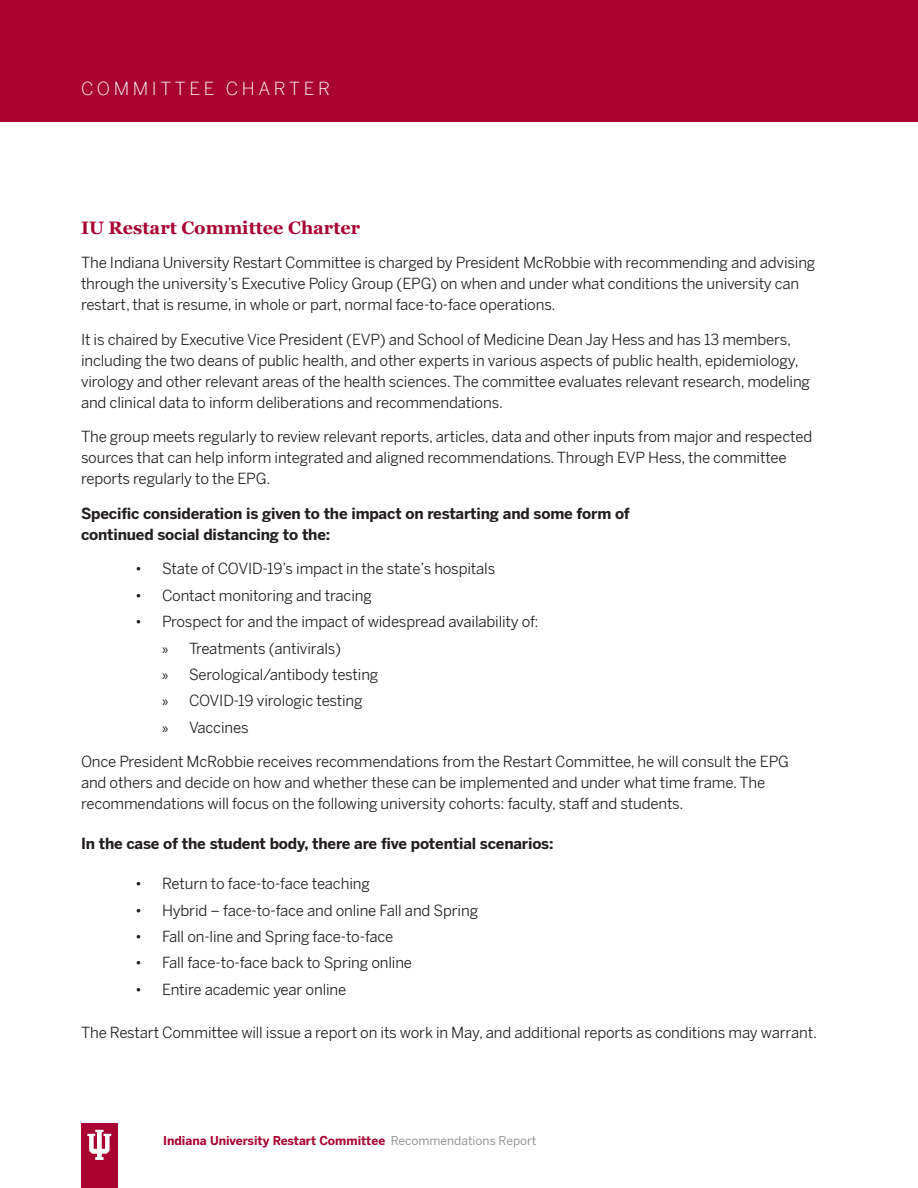
<style>
.page{position:relative;width:918px;height:1188px;background:#fff}
.page>*{position:absolute;margin:0;border:0;box-sizing:border-box;transform-origin:0 0}
.Headline_style__red{font:700 18px "Georgia";color:#a90332}
.t1{font:300 18px "Benton Sans";letter-spacing:.2em;color:#fff}
.Main_body_text{font:15px/21px "Benton Sans";letter-spacing:-.01em;color:#231f20}
.Main_body_text-2{font:700 15px/21px "Benton Sans";letter-spacing:-.01em;color:#231f20}
.t2{font:700 12px "Benton Sans";color:#a90332}
.s1{font-family:"Myriad Pro"}
.s2{font-weight:400;color:#939598}
</style>
<div class="page">
<div style="left:0;top:0;width:918px;height:122px;background:#a90332"></div>
<div style="left:81px;top:1124px;width:37px;height:64px;background:#a90332"></div>
<svg style="left:87px;top:1130px;width:24px;height:30px"></svg>
<p class="t1" style="left:81px;top:78px;width:251px">COMMITTEE CHARTER</p>
<p class="Headline_style__red" style="left:81px;top:216px;width:281px">IU Restart Committee Charter</p>
<p class="Main_body_text" style="left:81px;top:253px;width:736px">The Indiana University Restart Committee is charged by President McRobbie with recommending and advising through the university’s Executive Policy Group (EPG) on when and under what conditions the university can restart, that is resume, in whole or part, normal face-to-face operations.</p>
<p class="Main_body_text" style="left:81px;top:329px;width:731px">It is chaired by Executive Vice President (EVP) and School of Medicine Dean Jay Hess and has 13 members, including the two deans of public health, and other experts in various aspects of public health, epidemiology, virology and other relevant areas of the health sciences. The committee evaluates relevant research, modeling and clinical data to inform deliberations and recommendations.</p>
<p class="Main_body_text" style="left:81px;top:427px;width:733px">The group meets regularly to review relevant reports, articles, data and other inputs from major and respected sources that can help inform integrated and aligned recommendations. Through EVP Hess, the committee reports regularly to the EPG.</p>
<p class="Main_body_text-2" style="left:81px;top:503px;width:551px">Specific consideration is given to the impact on restarting and some form of continued social distancing to the:</p>
<p class="Main_body_text" style="left:135px;top:559px;width:362px">• State of COVID-19’s impact in the state’s hospitals</p>
<p class="Main_body_text" style="left:135px;top:585px;width:238px">• Contact monitoring and tracing</p>
<p class="Main_body_text" style="left:135px;top:611px;width:405px">• Prospect for and the impact of widespread availability of:</p>
<p class="Main_body_text" style="left:162px;top:638px;width:180px"><span class="s1">»</span> Treatments (antivirals)</p>
<p class="Main_body_text" style="left:162px;top:664px;width:218px"><span class="s1">»</span> Serological/antibody testing</p>
<p class="Main_body_text" style="left:162px;top:691px;width:202px"><span class="s1">»</span> COVID-19 virologic testing</p>
<p class="Main_body_text" style="left:162px;top:717px;width:88px"><span class="s1">»</span> Vaccines</p>
<p class="Main_body_text" style="left:81px;top:751px;width:710px">Once President McRobbie receives recommendations from the Restart Committee, he will consult the EPG and others and decide on how and whether these can be implemented and under what time frame. The recommendations will focus on the following university cohorts: faculty, staff and students.</p>
<p class="Main_body_text-2" style="left:81px;top:833px;width:474px">In the case of the student body, there are five potential scenarios:</p>
<p class="Main_body_text" style="left:135px;top:873px;width:236px">• Return to face-to-face teaching</p>
<p class="Main_body_text" style="left:135px;top:900px;width:345px">• Hybrid – face-to-face and online Fall and Spring</p>
<p class="Main_body_text" style="left:135px;top:926px;width:260px">• Fall on-line and Spring face-to-face</p>
<p class="Main_body_text" style="left:135px;top:952px;width:279px">• Fall face-to-face back to Spring online</p>
<p class="Main_body_text" style="left:135px;top:979px;width:213px">• Entire academic year online</p>
<p class="Main_body_text" style="left:81px;top:1022px;width:735px">The Restart Committee will issue a report on its work in May, and additional reports as conditions may warrant.</p>
<p class="t2" style="left:163px;top:1133px;width:375px">Indiana University Restart Committee <span class="s2">Recommendations Report</span></p>
</div>
